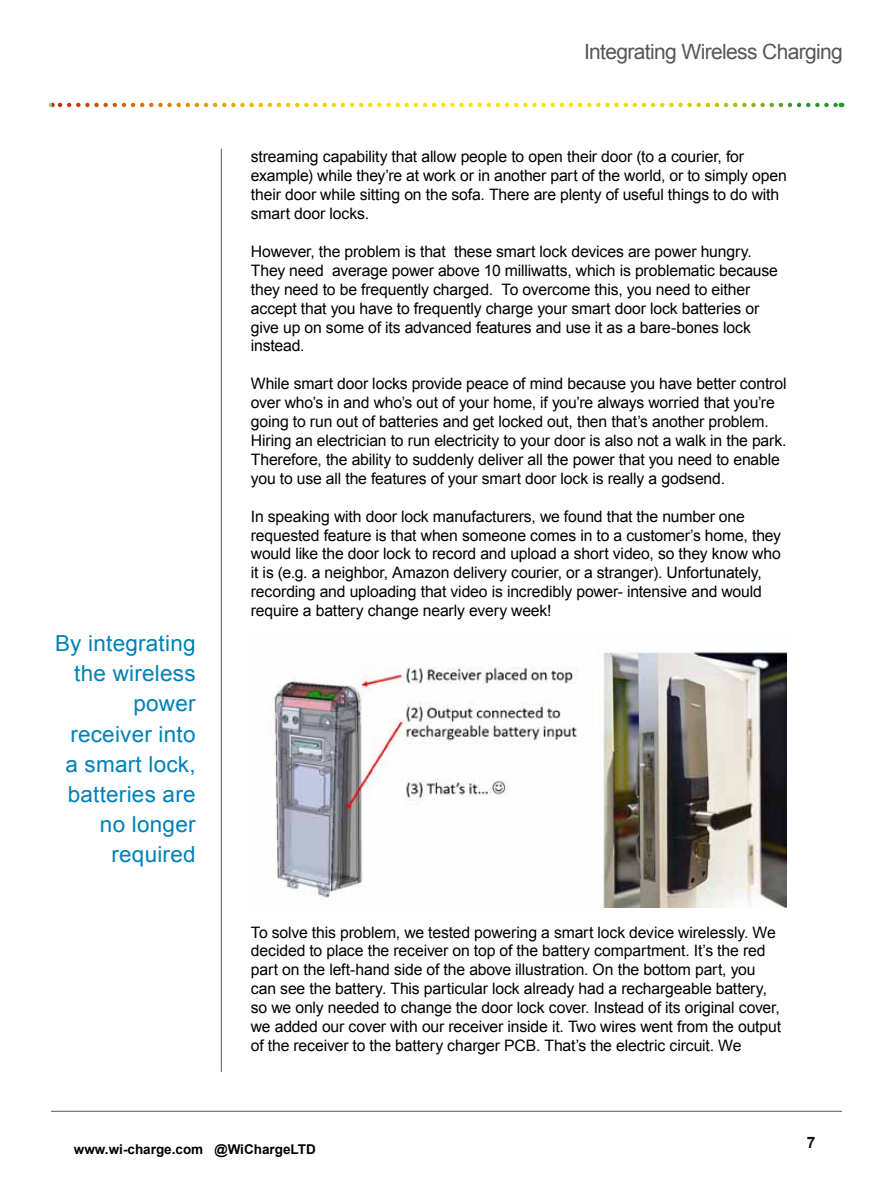
<style>
.page{position:relative;width:893px;height:1191px;background:#fff}
.page>*{position:absolute;margin:0;border:0;box-sizing:border-box;transform-origin:0 0}
.t1{font:22.05px/30px "Arial";letter-spacing:.01em;color:#0081b7;text-align:right}
.t2{font:21px "Arial";letter-spacing:-.03em;color:#575756}
.t3{font:15.75px/18.9px "Arial";letter-spacing:-.01em;color:#000}
.t4{font:700 15.75px "Arial";color:#12110c}
.t5{font:700 13.5px "Arial";color:#000}
</style>
<div class="page">
<hr style="left:51px;top:1111px;width:791px;height:1px;background:#575756">
<svg style="left:60px;top:103px;width:782px;height:4px"></svg>
<hr style="left:221px;top:149px;width:1px;height:922px;background:#575756">
<img style="left:274px;top:650px;width:513px;height:257px">
<h2 class="t2" style="left:584px;top:38px;width:260px">Integrating Wireless Charging</h2>
<h1 class="t1" style="left:55px;top:629px;width:142px">By integrating the wireless power receiver into a smart lock, batteries are no longer required</h1>
<p class="t3" style="left:251px;top:148px;width:537px">streaming capability that allow people to open their door (to a courier, for example) while they’re at work or in another part of the world, or to simply open their door while sitting on the sofa. There are plenty of useful things to do with smart door locks.</p>
<p class="t3" style="left:251px;top:242px;width:528px">However, the problem is that these smart lock devices are power hungry.<br>They need average power above 10 milliwatts, which is problematic because they need to be frequently charged. To overcome this, you need to either accept that you have to frequently charge your smart door lock batteries or give up on some of its advanced features and use it as a bare-bones lock instead.</p>
<p class="t3" style="left:251px;top:374px;width:537px">While smart door locks provide peace of mind because you have better control over who’s in and who’s out of your home, if you’re always worried that you’re going to run out of batteries and get locked out, then that’s another problem.<br>Hiring an electrician to run electricity to your door is also not a walk in the park.<br>Therefore, the ability to suddenly deliver all the power that you need to enable you to use all the features of your smart door lock is really a godsend.</p>
<p class="t3" style="left:251px;top:507px;width:532px">In speaking with door lock manufacturers, we found that the number one requested feature is that when someone comes in to a customer’s home, they would like the door lock to record and upload a short video, so they know who it is (e.g. a neighbor, Amazon delivery courier, or a stranger). Unfortunately, recording and uploading that video is incredibly power- intensive and would require a battery change nearly every week!</p>
<p class="t3" style="left:251px;top:922px;width:532px">To solve this problem, we tested powering a smart lock device wirelessly. We decided to place the receiver on top of the battery compartment. It’s the red part on the left-hand side of the above illustration. On the bottom part, you can see the battery. This particular lock already had a rechargeable battery, so we only needed to change the door lock cover. Instead of its original cover, we added our cover with our receiver inside it. Two wires went from the output of the receiver to the battery charger PCB. That’s the electric circuit. We</p>
<p class="t5" style="left:74px;top:1140px;width:243px">www.wi-charge.com @WiChargeLTD</p>
<p class="t4" style="left:807px;top:1132px;width:10px">7</p>
</div>
